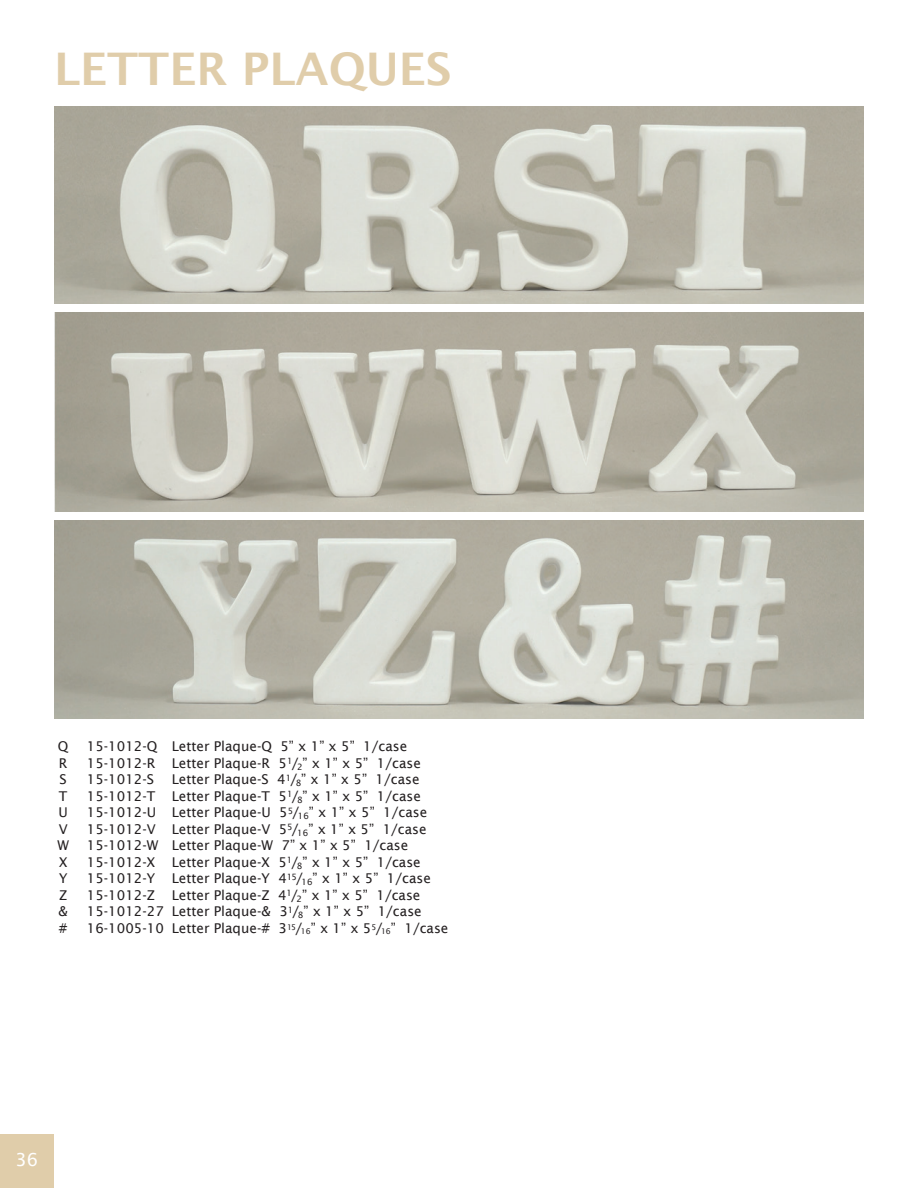
<style>
.page{position:relative;width:918px;height:1188px;background:#fff}
.page>*{position:absolute;margin:0;border:0;box-sizing:border-box;transform-origin:0 0}
.t1{font:600 45px "Lucida Sans";color:#e0cdaa}
.t2{font:18px "Lucida Sans";color:#fff}
.t3{font:13.5px/16.5px "Lucida Sans";color:#231f20}
</style>
<div class="page">
<div style="left:0;top:1134px;width:54px;height:54px;background:#e0cdaa"></div>
<img style="left:54px;top:106px;width:810px;height:198px">
<img style="left:54px;top:313px;width:810px;height:199px">
<img style="left:54px;top:521px;width:810px;height:197px">
<h1 class="t1" style="left:54px;top:43px;width:399px">LETTER PLAQUES</h1>
<p class="t3" style="left:57px;top:738px;width:13px">Q<br>R<br>S<br>T<br>U<br>V<br>W<br>X<br>Y<br>Z &amp; #</p>
<p class="t3" style="left:87px;top:738px;width:79px">15-1012-Q<br>15-1012-R<br>15-1012-S<br>15-1012-T<br>15-1012-U<br>15-1012-V<br>15-1012-W<br>15-1012-X<br>15-1012-Y<br>15-1012-Z<br>15-1012-27<br>16-1005-10</p>
<p class="t3" style="left:172px;top:738px;width:278px">Letter Plaque-Q 5” x 1” x 5” 1/case<br>Letter Plaque-R 5<sup>1</sup>/<sub>2</sub>” x 1” x 5” 1/case Letter Plaque-S 4<sup>1</sup>/<sub>8</sub>” x 1” x 5” 1/case Letter Plaque-T 5<sup>1</sup>/<sub>8</sub>” x 1” x 5” 1/case Letter Plaque-U 5<sup>5</sup>/<sub>16</sub>” x 1” x 5” 1/case Letter Plaque-V 5<sup>5</sup>/<sub>16</sub>” x 1” x 5” 1/case Letter Plaque-W 7” x 1” x 5” 1/case Letter Plaque-X 5<sup>1</sup>/<sub>8</sub>” x 1” x 5” 1/case Letter Plaque-Y 4<sup>15</sup>/<sub>16</sub>” x 1” x 5” 1/case Letter Plaque-Z 4<sup>1</sup>/<sub>2</sub>” x 1” x 5” 1/case Letter Plaque-&amp; 3<sup>1</sup>/<sub>8</sub>” x 1” x 5” 1/case Letter Plaque-# 3<sup>15</sup>/<sub>16</sub>” x 1” x 5<sup>5</sup>/<sub>16</sub>” 1/case</p>
<h2 class="t2" style="left:16px;top:1149px;width:24px">36</h2>
</div>
